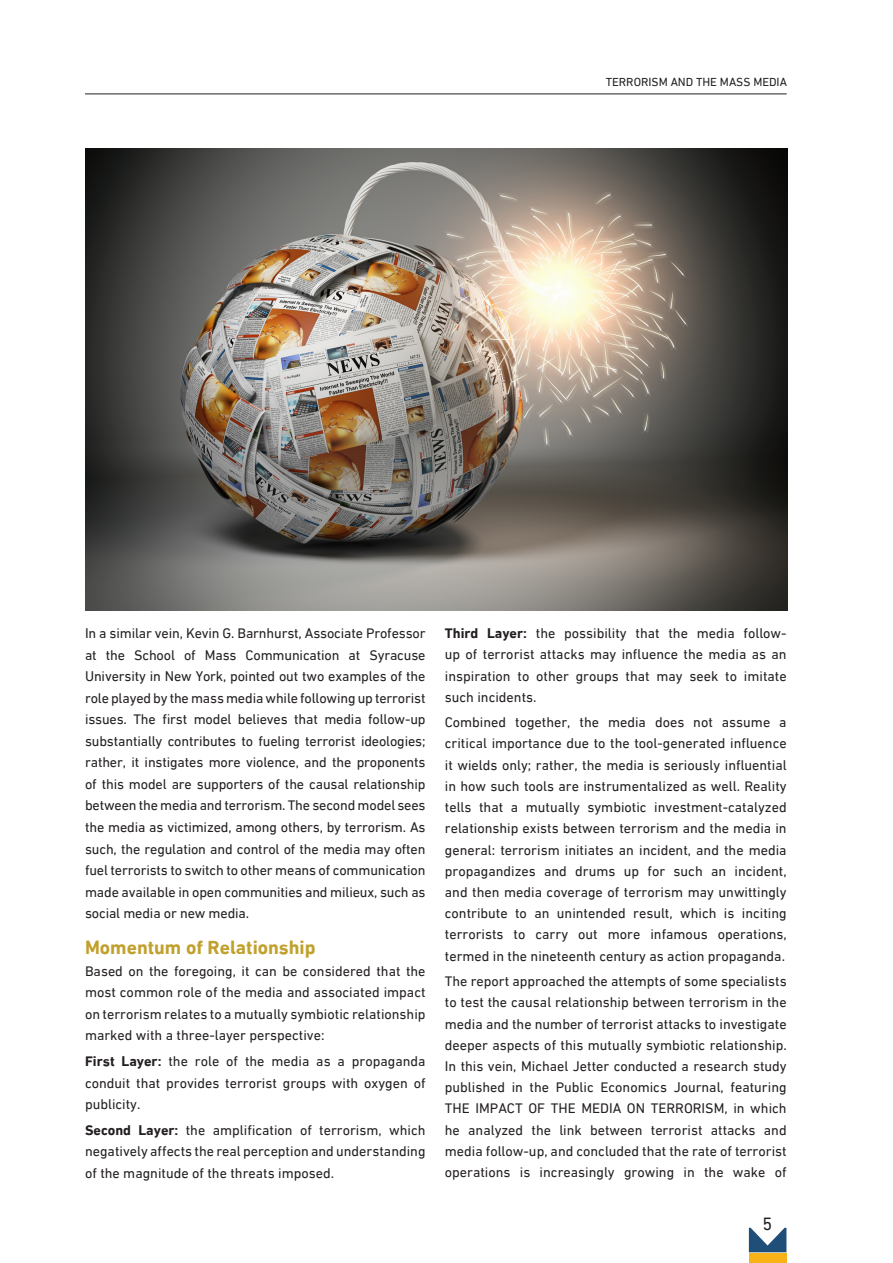
<style>
.page{position:relative;width:893px;height:1263px;background:#fff}
.page>*{position:absolute;margin:0;border:0;box-sizing:border-box;transform-origin:0 0}
.t1{font:700 19.5px "DIN Next LTW23";color:#c1a12d}
.t2{font:18px "DIN Next LTW23";color:#231f20}
.t3{font:14.25px/21.1px "DIN Next LTW23";color:#231f20;text-align:justify}
.t4{font:12px "DIN Next LTW23";color:#231f20}
.s1{font-weight:700}
</style>
<div class="page">
<hr style="left:85px;top:94px;width:702px;height:1px;background:#231f20">
<div style="left:749px;top:1254px;width:37px;height:9px;background:#f9b317"></div>
<svg style="left:749px;top:1228px;width:37px;height:24px"></svg>
<img style="left:85px;top:149px;width:702px;height:461px">
<p class="t4" style="left:606px;top:75px;width:183px">TERRORISM AND THE MASS MEDIA</p>
<p class="t3" style="left:85px;top:622px;width:342px;line-height:21.6px">In a similar vein, Kevin G. Barnhurst, Associate Professor at the School of Mass Communication at Syracuse University in New York, pointed out two examples of the role played by the mass media while following up terrorist issues. The first model believes that media follow-up substantially contributes to fueling terrorist ideologies; rather, it instigates more violence, and the proponents of this model are supporters of the causal relationship between the media and terrorism. The second model sees the media as victimized, among others, by terrorism. As such, the regulation and control of the media may often fuel terrorists to switch to other means of communication made available in open communities and milieux, such as social media or new media.</p>
<p class="t1" style="left:85px;top:936px;width:232px">Momentum of Relationship</p>
<p class="t3" style="left:85px;top:960px;width:342px;line-height:21.6px">Based on the foregoing, it can be considered that the most common role of the media and associated impact on terrorism relates to a mutually symbiotic relationship marked with a three-layer perspective:</p>
<p class="t3" style="left:85px;top:1050px;width:342px;line-height:21.6px"><span class="s1">First Layer:</span> the role of the media as a propaganda conduit that provides terrorist groups with oxygen of publicity.</p>
<p class="t3" style="left:85px;top:1119px;width:342px;line-height:21.6px"><span class="s1">Second Layer:</span> the amplification of terrorism, which negatively affects the real perception and understanding of the magnitude of the threats imposed.</p>
<p class="t3" style="left:445px;top:623px;width:343px"><span class="s1">Third Layer:</span> the possibility that the media follow&shy;up of terrorist attacks may influence the media as an inspiration to other groups that may seek to imitate such incidents.</p>
<p class="t3" style="left:445px;top:712px;width:343px">Combined together, the media does not assume a critical importance due to the tool-generated influence it wields only; rather, the media is seriously influential in how such tools are instrumentalized as well. Reality tells that a mutually symbiotic investment-catalyzed relationship exists between terrorism and the media in general: terrorism initiates an incident, and the media propagandizes and drums up for such an incident, and then media coverage of terrorism may unwittingly contribute to an unintended result, which is inciting terrorists to carry out more infamous operations, termed in the nineteenth century as action propaganda.</p>
<p class="t3" style="left:445px;top:971px;width:343px">The report approached the attempts of some specialists to test the causal relationship between terrorism in the media and the number of terrorist attacks to investigate deeper aspects of this mutually symbiotic relationship.<br>In this vein, Michael Jetter conducted a research study published in the Public Economics Journal, featuring THE IMPACT OF THE MEDIA ON TERRORISM, in which he analyzed the link between terrorist attacks and media follow-up, and concluded that the rate of terrorist operations is increasingly growing in the wake of</p>
<p class="t2" style="left:762px;top:1213px;width:11px">5</p>
</div>
